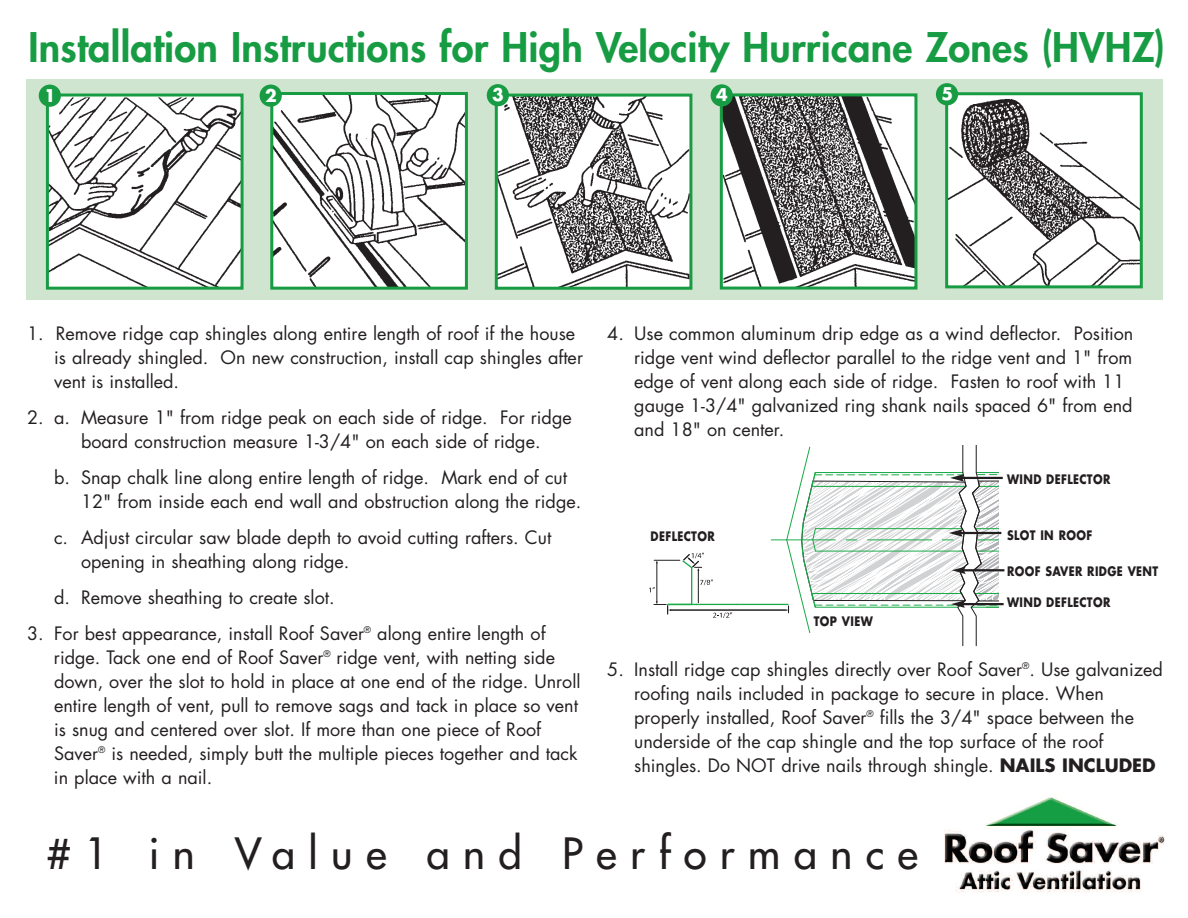
<style>
.page{position:relative;width:1188px;height:918px;background:#fff}
.page>*{position:absolute;margin:0;border:0;box-sizing:border-box;transform-origin:0 0}
.t1{font:42px "Futura";letter-spacing:.32em;color:#231f20}
.t2{font:800 39.75px "Futura";letter-spacing:.005em;color:#179c43}
.t3{font:18px/24px "Futura";color:#231f20}
.t4{font:700 17.1px "Futura";color:#fff}
.t5{font:700 12.75px "Futura";letter-spacing:.035em;color:#231f20;scale:.85 1}
.s1{font-weight:700}
</style>
<div class="page">
<div style="left:26px;top:79px;width:1136px;height:221px;background:#d0e5cf"></div>
<img style="left:50px;top:98px;width:190px;height:188px">
<div style="left:46px;top:94px;width:198px;height:196px;border:3px solid #179c43"></div>
<img style="left:274px;top:96px;width:190px;height:190px">
<div style="left:270px;top:92px;width:198px;height:198px;border:3px solid #179c43"></div>
<img style="left:499px;top:98px;width:189px;height:188px">
<div style="left:495px;top:94px;width:197px;height:196px;border:3px solid #179c43"></div>
<img style="left:724px;top:97px;width:189px;height:189px">
<div style="left:720px;top:93px;width:197px;height:197px;border:3px solid #179c43"></div>
<div style="left:39px;top:85px;width:22px;height:22px;background:#179c43;border-radius:50%"></div>
<div style="left:260px;top:85px;width:22px;height:22px;background:#179c43;border-radius:50%"></div>
<div style="left:487px;top:84px;width:22px;height:22px;background:#179c43;border-radius:50%"></div>
<div style="left:711px;top:84px;width:22px;height:23px;background:#179c43;border-radius:50%"></div>
<img style="left:949px;top:96px;width:190px;height:188px">
<div style="left:945px;top:92px;width:198px;height:196px;border:3px solid #179c43"></div>
<div style="left:936px;top:83px;width:22px;height:22px;background:#179c43;border-radius:50%"></div>
<img style="left:945px;top:797px;width:220px;height:96px">
<hr style="left:737px;top:604px;width:51px;height:1px;background:#1bab49">
<hr style="left:696px;top:604px;width:41px;height:1px;background:#1bab49">
<hr style="left:670px;top:610px;width:116px;height:1px;background:#231f20">
<svg style="left:649px;top:553px;width:83px;height:65px"></svg>
<hr style="left:961px;top:477px;width:42px;height:2px;background:#231f20">
<hr style="left:960px;top:532px;width:41px;height:2px;background:#231f20">
<hr style="left:963px;top:569px;width:41px;height:2px;background:#231f20">
<hr style="left:962px;top:603px;width:42px;height:2px;background:#231f20">
<svg style="left:771px;top:446px;width:228px;height:200px"></svg>
<h2 class="t2" style="left:29px;top:29px;width:1138px">Installation Instructions for High Velocity Hurricane Zones (HVHZ)</h2>
<p class="t4" style="left:44px;top:87px;width:13px">1</p>
<p class="t4" style="left:265px;top:87px;width:13px">2</p>
<p class="t4" style="left:492px;top:87px;width:13px">3</p>
<p class="t4" style="left:716px;top:87px;width:13px">4</p>
<p class="t4" style="left:941px;top:86px;width:13px">5</p>
<p class="t3" style="left:54px;top:323px;width:531px;text-indent:-27px">1. Remove ridge cap shingles along entire length of roof if the house is already shingled. On new construction, install cap shingles after vent is installed.</p>
<p class="t3" style="left:81px;top:407px;width:492px;text-indent:-54px">2. a. Measure 1" from ridge peak on each side of ridge. For ridge board construction measure 1-3/4" on each side of ridge.</p>
<p class="t3" style="left:81px;top:467px;width:502px;text-indent:-27px">b. Snap chalk line along entire length of ridge. Mark end of cut<br>12" from inside each end wall and obstruction along the ridge.</p>
<p class="t3" style="left:81px;top:527px;width:472px;text-indent:-27px">c. Adjust circular saw blade depth to avoid cutting rafters. Cut opening in sheathing along ridge.</p>
<p class="t3" style="left:54px;top:587px;width:282px">d. Remove sheathing to create slot.</p>
<p class="t3" style="left:54px;top:623px;width:528px;text-indent:-27px">3. For best appearance, install Roof Saver<sup>®</sup> along entire length of ridge. Tack one end of Roof Saver<sup>®</sup> ridge vent, with netting side down, over the slot to hold in place at one end of the ridge. Unroll entire length of vent, pull to remove sags and tack in place so vent is snug and centered over slot. If more than one piece of Roof Saver<sup>®</sup> is needed, simply butt the multiple pieces together and tack in place with a nail.</p>
<p class="t3" style="left:634px;top:323px;width:501px;text-indent:-27px">4. Use common aluminum drip edge as a wind deflector. Position ridge vent wind deflector parallel to the ridge vent and 1" from edge of vent along each side of ridge. Fasten to roof with 11 gauge 1-3/4" galvanized ring shank nails spaced 6" from end and 18" on center.</p>
<p class="t5" style="left:651px;top:531px;width:77px">DEFLECTOR</p>
<p class="t5" style="left:814px;top:615px;width:71px">TOP VIEW</p>
<p class="t5" style="left:1007px;top:473px;width:123px">WIND DEFLECTOR</p>
<p class="t5" style="left:1007px;top:529px;width:102px">SLOT IN ROOF</p>
<p class="t5" style="left:1007px;top:565px;width:179px">ROOF SAVER RIDGE VENT</p>
<p class="t5" style="left:1007px;top:597px;width:123px">WIND DEFLECTOR</p>
<p class="t3" style="left:634px;top:659px;width:530px;text-indent:-27px">5. Install ridge cap shingles directly over Roof Saver<sup>®</sup>. Use galvanized roofing nails included in package to secure in place. When properly installed, Roof Saver<sup>®</sup> fills the 3/4" space between the underside of the cap shingle and the top surface of the roof shingles. Do NOT drive nails through shingle. <span class="s1">NAILS INCLUDED</span></p>
<h1 class="t1" style="left:47px;top:832px;width:873px">#1 in Value and Performance</h1>
</div>
